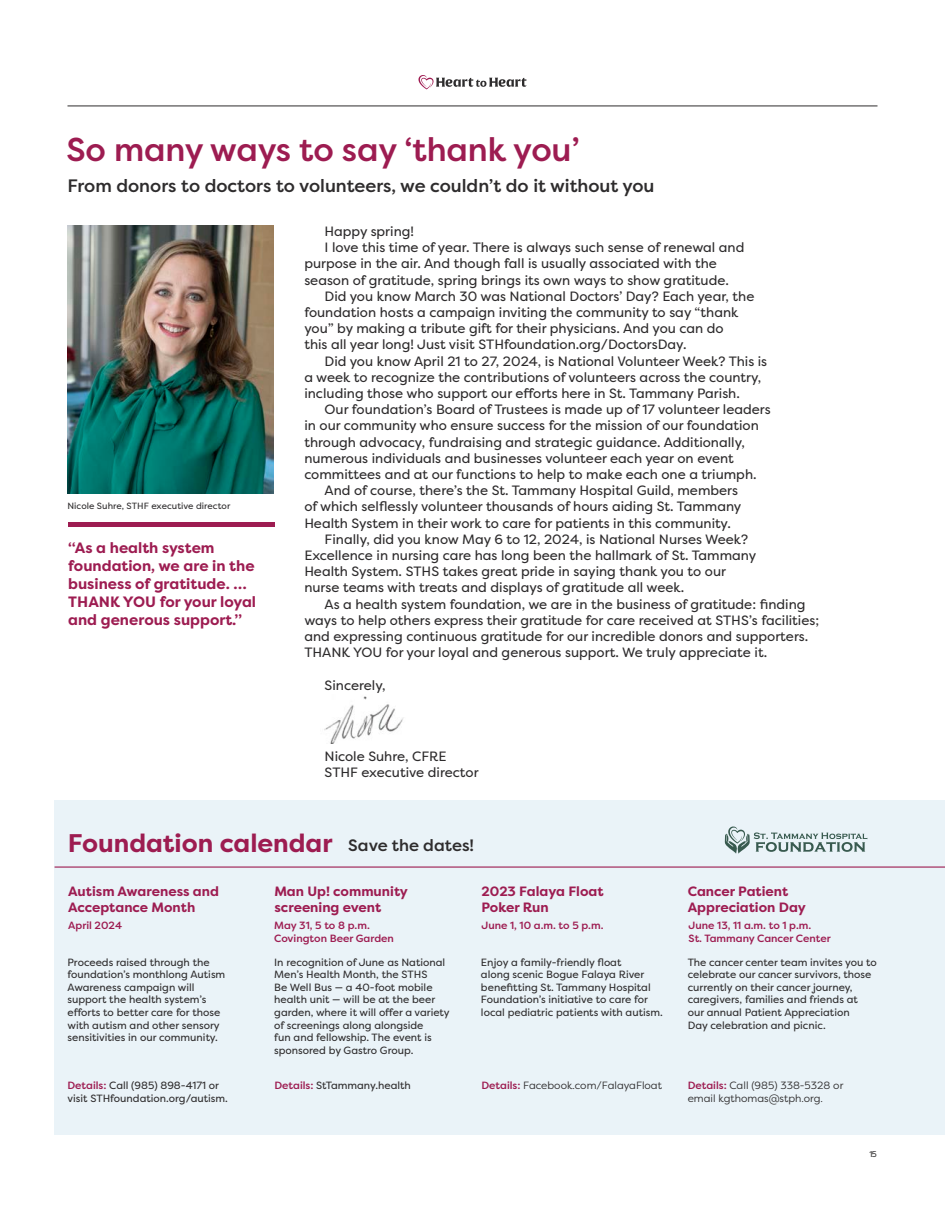
<style>
.page{position:relative;width:945px;height:1215px;background:#fff}
.page>*{position:absolute;margin:0;border:0;box-sizing:border-box;transform-origin:0 0}
.Headings{font:500 33px "Filson Pro";letter-spacing:-.005em;color:#9d1c51}
.Headings-2{font:700 25.5px "Filson Pro";color:#9d1c51}
.Headings-3{font:500 18px "Filson Pro";color:#2e2c2d}
.St__Tammany_General_Body{font:500 16.5px "Filson Pro";color:#2e2c2d}
.St__Tammany_General_Body-2{font:700 15px/18px "Filson Pro";color:#9d1c51}
.St__Tammany_General_Body-3{font:13.5px/16.2px "Filson Pro";color:#2e2c2d}
.St__Tammany_General_Body-4{font:700 13.5px/16.2px "Filson Pro";color:#9d1c51}
.St__Tammany_General_Body-5{font:10.5px/12.6px "Filson Pro";color:#2e2c2d}
.St__Tammany_General_Body-6{font:500 10.5px/12.6px "Filson Pro";color:#9d1c51}
.St__Tammany_General_Body-7{font:10.5px/12.6px "Filson Pro";color:#2e2c2d}
.St__Tammany_General_Body-8{font:9px "Filson Pro";letter-spacing:.005em;color:#2e2c2d}
.t1{font:8.25px "Filson Pro";color:#2e2c2d}
.s1{font-weight:500;color:#9d1c51}
</style>
<div class="page">
<hr style="left:68px;top:106px;width:810px;height:1px;background:#2e2c2d">
<svg style="left:418px;top:75px;width:109px;height:14px"></svg>
<img style="left:67px;top:226px;width:207px;height:267px">
<img style="left:324px;top:696px;width:80px;height:48px">
<div style="left:68px;top:522px;width:206px;height:5px;background:#9d1c51"></div>
<div style="left:55px;top:800px;width:890px;height:335px;background:#eaf3f8"></div>
<hr style="left:55px;top:866px;width:890px;height:2px;background:#9d1c51">
<svg style="left:725px;top:826px;width:142px;height:28px"></svg>
<p class="Headings" style="left:67px;top:127px;width:515px">So many ways to say ‘thank you’</p>
<p class="Headings-3" style="left:68px;top:173px;width:589px">From donors to doctors to volunteers, we couldn’t do it without you</p>
<p class="St__Tammany_General_Body-8" style="left:68px;top:500px;width:164px">Nicole Suhre, STHF executive director</p>
<p class="St__Tammany_General_Body-2" style="left:68px;top:539px;width:189px">“As a health system foundation, we are in the business of gratitude. …<br>THANK YOU for your loyal and generous support.”</p>
<p class="St__Tammany_General_Body-3" style="left:325px;top:223px;width:91px">Happy spring!</p>
<p class="St__Tammany_General_Body-3" style="left:304px;top:239px;width:442px;text-indent:20px">I love this time of year. There is always such sense of renewal and purpose in the air. And though fall is usually associated with the season of gratitude, spring brings its own ways to show gratitude.</p>
<p class="St__Tammany_General_Body-3" style="left:304px;top:288px;width:452px;text-indent:20px">Did you know March 30 was National Doctors’ Day? Each year, the foundation hosts a campaign inviting the community to say “thank you” by making a tribute gift for their physicians. And you can do<br>this all year long! Just visit STHfoundation.org/DoctorsDay.</p>
<p class="St__Tammany_General_Body-3" style="left:304px;top:353px;width:464px;text-indent:20px">Did you know April 21 to 27, 2024, is National Volunteer Week? This is a week to recognize the contributions of volunteers across the country, including those who support our efforts here in St. Tammany Parish.</p>
<p class="St__Tammany_General_Body-3" style="left:304px;top:401px;width:468px;text-indent:20px">Our foundation’s Board of Trustees is made up of 17 volunteer leaders in our community who ensure success for the mission of our foundation through advocacy, fundraising and strategic guidance. Additionally, numerous individuals and businesses volunteer each year on event committees and at our functions to help to make each one a triumph.</p>
<p class="St__Tammany_General_Body-3" style="left:304px;top:482px;width:439px;text-indent:20px">And of course, there’s the St. Tammany Hospital Guild, members of which selflessly volunteer thousands of hours aiding St. Tammany<br>Health System in their work to care for patients in this community.</p>
<p class="St__Tammany_General_Body-3" style="left:304px;top:531px;width:454px;text-indent:20px">Finally, did you know May 6 to 12, 2024, is National Nurses Week?<br>Excellence in nursing care has long been the hallmark of St. Tammany Health System. STHS takes great pride in saying thank you to our nurse teams with treats and displays of gratitude all week.</p>
<p class="St__Tammany_General_Body-3" style="left:304px;top:596px;width:516px;text-indent:20px">As a health system foundation, we are in the business of gratitude: finding ways to help others express their gratitude for care received at STHS’s facilities; and expressing continuous gratitude for our incredible donors and supporters.<br>THANK YOU for your loyal and generous support. We truly appreciate it.</p>
<p class="St__Tammany_General_Body-3" style="left:325px;top:677px;width:62px">Sincerely,</p>
<p class="St__Tammany_General_Body-3" style="left:325px;top:748px;width:123px">Nicole Suhre, CFRE</p>
<p class="St__Tammany_General_Body-3" style="left:325px;top:764px;width:156px">STHF executive director</p>
<p class="Headings-2" style="left:68px;top:827px;width:266px">Foundation calendar</p>
<p class="St__Tammany_General_Body" style="left:348px;top:834px;width:127px">Save the dates!</p>
<p class="St__Tammany_General_Body-4" style="left:68px;top:883px;width:152px">Autism Awareness and<br>Acceptance Month</p>
<p class="St__Tammany_General_Body-4" style="left:481px;top:883px;width:124px">2023 Falaya Float<br>Poker Run</p>
<p class="St__Tammany_General_Body-4" style="left:274px;top:883px;width:135px">Man Up! community screening event</p>
<p class="St__Tammany_General_Body-4" style="left:688px;top:883px;width:120px">Cancer Patient<br>Appreciation Day</p>
<p class="St__Tammany_General_Body-6" style="left:68px;top:919px;width:55px">April 2024</p>
<p class="St__Tammany_General_Body-6" style="left:274px;top:919px;width:121px">May 31, 5 to 8 p.m.<br>Covington Beer Garden</p>
<p class="St__Tammany_General_Body-6" style="left:481px;top:919px;width:124px">June 1, 10 a.m. to 5 p.m.</p>
<p class="St__Tammany_General_Body-6" style="left:689px;top:919px;width:144px">June 13, 11 a.m. to 1 p.m.<br>St. Tammany Cancer Center</p>
<p class="St__Tammany_General_Body-5" style="left:68px;top:956px;width:159px">Proceeds raised through the foundation’s monthlong Autism<br>Awareness campaign will support the health system’s efforts to better care for those with autism and other sensory sensitivities in our community.</p>
<p class="St__Tammany_General_Body-5" style="left:274px;top:956px;width:177px">In recognition of June as National<br>Men’s Health Month, the STHS<br>Be Well Bus — a 40-foot mobile health unit — will be at the beer garden, where it will offer a variety of screenings along alongside<br>fun and fellowship. The event is sponsored by Gastro Group.</p>
<p class="St__Tammany_General_Body-5" style="left:481px;top:956px;width:183px">Enjoy a family-friendly float<br>along scenic Bogue Falaya River benefitting St. Tammany Hospital Foundation’s initiative to care for local pediatric patients with autism.</p>
<p class="St__Tammany_General_Body-5" style="left:688px;top:956px;width:191px">The cancer center team invites you to celebrate our cancer survivors, those currently on their cancer journey, caregivers, families and friends at our annual Patient Appreciation<br>Day celebration and picnic.</p>
<p class="St__Tammany_General_Body-5" style="left:68px;top:1079px;width:162px"><span class="s1">Details:</span> Call (985) 898-4171 or visit STHfoundation.org/autism.</p>
<p class="St__Tammany_General_Body-5" style="left:275px;top:1079px;width:138px"><span class="s1">Details:</span> StTammany.health</p>
<p class="St__Tammany_General_Body-7" style="left:481px;top:1079px;width:182px"><span class="s1">Details:</span> Facebook.com/FalayaFloat</p>
<p class="St__Tammany_General_Body-7" style="left:688px;top:1079px;width:157px"><span class="s1">Details:</span> Call (985) 338-5328 or email kgthomas@stph.org.</p>
<p class="t1" style="left:869px;top:1148px;width:9px">15</p>
</div>
